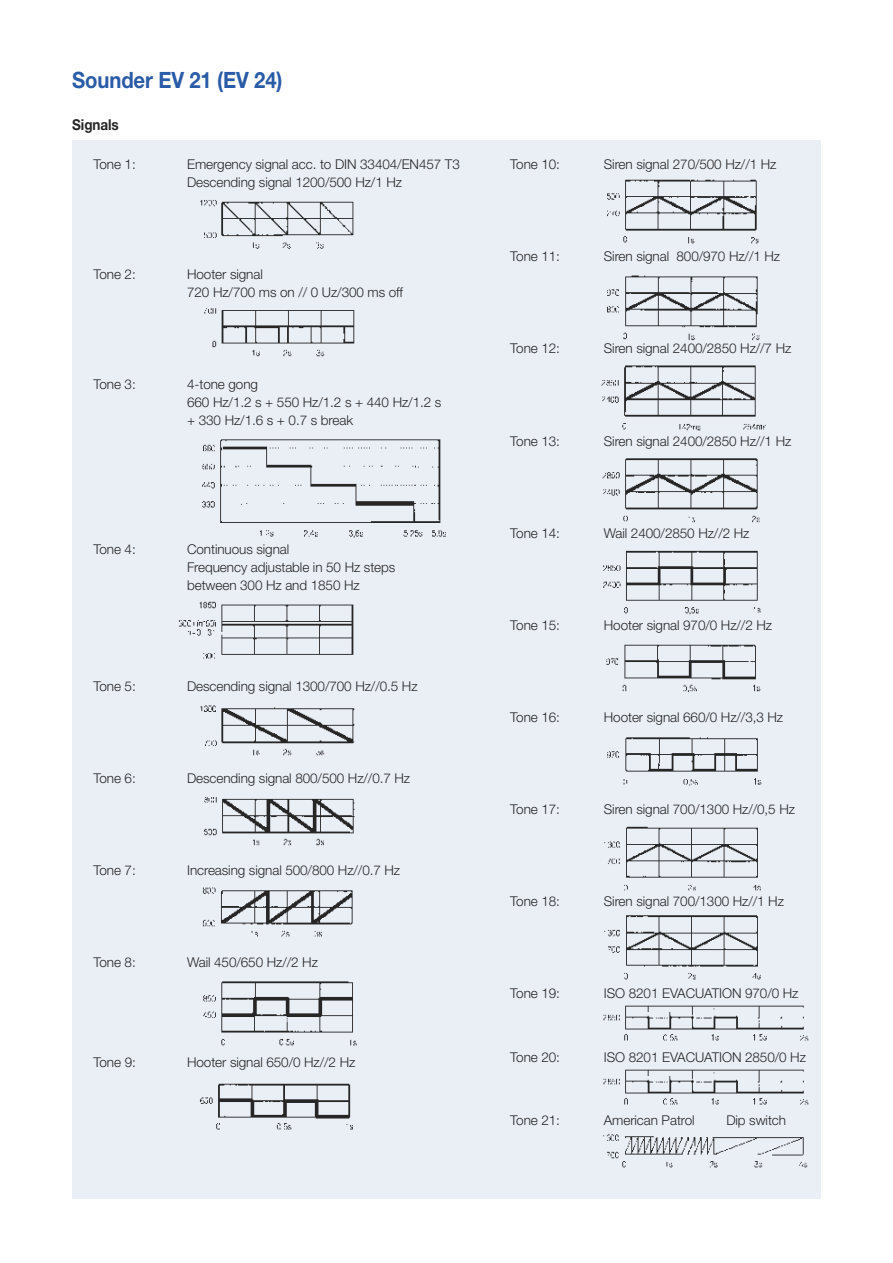
<style>
.page{position:relative;width:893px;height:1263px;background:#fff}
.page>*{position:absolute;margin:0;border:0;box-sizing:border-box;transform-origin:0 0}
.t1{font:700 22.5px "Helvetica Neue";letter-spacing:-.005em;color:#295ba7;scale:.9 1}
.t2{font:700 15px "Helvetica Neue";letter-spacing:-.005em;color:#272627;scale:.9 1}
.t3{font:300 13.5px/18px "Helvetica Neue";letter-spacing:-.005em;color:#272627}
</style>
<div class="page">
<div style="left:72px;top:140px;width:749px;height:1059px;background:#eaeff6"></div>
<img style="left:200px;top:200px;width:154px;height:49px">
<img style="left:204px;top:308px;width:151px;height:49px">
<img style="left:202px;top:439px;width:244px;height:99px">
<img style="left:178px;top:601px;width:176px;height:58px">
<img style="left:200px;top:705px;width:155px;height:51px">
<img style="left:204px;top:797px;width:151px;height:49px">
<img style="left:202px;top:887px;width:151px;height:50px">
<img style="left:203px;top:981px;width:154px;height:65px">
<img style="left:200px;top:1083px;width:153px;height:47px">
<img style="left:607px;top:179px;width:152px;height:65px">
<img style="left:607px;top:275px;width:153px;height:65px">
<img style="left:601px;top:365px;width:165px;height:66px">
<img style="left:602px;top:458px;width:158px;height:65px">
<img style="left:603px;top:550px;width:158px;height:65px">
<img style="left:606px;top:644px;width:155px;height:49px">
<img style="left:607px;top:737px;width:155px;height:49px">
<img style="left:604px;top:826px;width:157px;height:65px">
<img style="left:604px;top:915px;width:157px;height:65px">
<img style="left:603px;top:1005px;width:206px;height:36px">
<img style="left:603px;top:1069px;width:206px;height:36px">
<img style="left:603px;top:1134px;width:205px;height:34px">
<h1 class="t1" style="left:72px;top:71px;width:235px">Sounder EV 21 (EV 24)</h1>
<p class="t2" style="left:72px;top:119px;width:53px">Signals</p>
<p class="t3" style="left:94px;top:157px;width:44px">Tone 1:</p>
<p class="t3" style="left:187px;top:157px;width:274px">Emergency signal acc. to DIN 33404/EN457 T3<br>Descending signal 1200/500 Hz/1 Hz</p>
<p class="t3" style="left:94px;top:267px;width:44px">Tone 2:</p>
<p class="t3" style="left:187px;top:267px;width:217px">Hooter signal<br>720 Hz/700 ms on // 0 Uz/300 ms off</p>
<p class="t3" style="left:94px;top:377px;width:44px">Tone 3:</p>
<p class="t3" style="left:187px;top:377px;width:256px">4-tone gong<br>660 Hz/1.2 s + 550 Hz/1.2 s + 440 Hz/1.2 s + 330 Hz/1.6 s + 0.7 s break</p>
<p class="t3" style="left:94px;top:542px;width:44px">Tone 4:</p>
<p class="t3" style="left:187px;top:542px;width:210px">Continuous signal<br>Frequency adjustable in 50 Hz steps between 300 Hz and 1850 Hz</p>
<p class="t3" style="left:94px;top:678px;width:44px">Tone 5:</p>
<p class="t3" style="left:187px;top:678px;width:232px">Descending signal 1300/700 Hz//0.5 Hz</p>
<p class="t3" style="left:94px;top:770px;width:44px">Tone 6:</p>
<p class="t3" style="left:187px;top:770px;width:225px">Descending signal 800/500 Hz//0.7 Hz</p>
<p class="t3" style="left:94px;top:862px;width:44px">Tone 7:</p>
<p class="t3" style="left:187px;top:862px;width:215px">Increasing signal 500/800 Hz//0.7 Hz</p>
<p class="t3" style="left:94px;top:954px;width:44px">Tone 8:</p>
<p class="t3" style="left:187px;top:954px;width:132px">Wail 450/650 Hz//2 Hz</p>
<p class="t3" style="left:94px;top:1055px;width:44px">Tone 9:</p>
<p class="t3" style="left:187px;top:1055px;width:170px">Hooter signal 650/0 Hz//2 Hz</p>
<p class="t3" style="left:510px;top:157px;width:51px">Tone 10:</p>
<p class="t3" style="left:604px;top:157px;width:174px">Siren signal 270/500 Hz//1 Hz</p>
<p class="t3" style="left:510px;top:249px;width:51px">Tone 11:</p>
<p class="t3" style="left:604px;top:249px;width:178px">Siren signal 800/970 Hz//1 Hz</p>
<p class="t3" style="left:510px;top:341px;width:51px">Tone 12:</p>
<p class="t3" style="left:604px;top:341px;width:189px">Siren signal 2400/2850 Hz//7 Hz</p>
<p class="t3" style="left:510px;top:433px;width:51px">Tone 13:</p>
<p class="t3" style="left:604px;top:433px;width:189px">Siren signal 2400/2850 Hz//1 Hz</p>
<p class="t3" style="left:510px;top:525px;width:51px">Tone 14:</p>
<p class="t3" style="left:604px;top:525px;width:147px">Wail 2400/2850 Hz//2 Hz</p>
<p class="t3" style="left:510px;top:617px;width:51px">Tone 15:</p>
<p class="t3" style="left:604px;top:617px;width:170px">Hooter signal 970/0 Hz//2 Hz</p>
<p class="t3" style="left:510px;top:709px;width:51px">Tone 16:</p>
<p class="t3" style="left:604px;top:709px;width:181px">Hooter signal 660/0 Hz//3,3 Hz</p>
<p class="t3" style="left:510px;top:801px;width:51px">Tone 17:</p>
<p class="t3" style="left:604px;top:801px;width:193px">Siren signal 700/1300 Hz//0,5 Hz</p>
<p class="t3" style="left:510px;top:894px;width:51px">Tone 18:</p>
<p class="t3" style="left:604px;top:894px;width:182px">Siren signal 700/1300 Hz//1 Hz</p>
<p class="t3" style="left:510px;top:986px;width:51px">Tone 19:</p>
<p class="t3" style="left:604px;top:986px;width:196px">ISO 8201 EVACUATION 970/0 Hz</p>
<p class="t3" style="left:510px;top:1049px;width:51px">Tone 20:</p>
<p class="t3" style="left:604px;top:1049px;width:204px">ISO 8201 EVACUATION 2850/0 Hz</p>
<p class="t3" style="left:510px;top:1112px;width:51px">Tone 21:</p>
<p class="t3" style="left:604px;top:1112px;width:92px">American Patrol</p>
<p class="t3" style="left:726px;top:1112px;width:61px">Dip switch</p>
</div>
